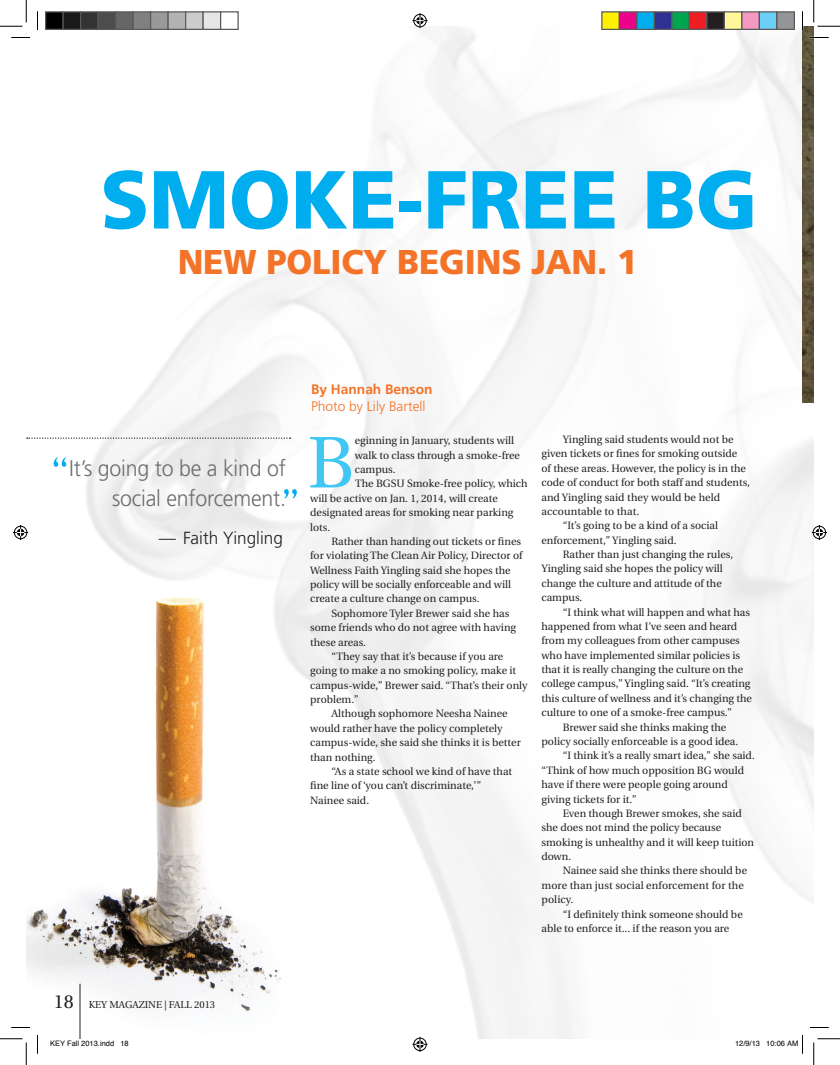
<style>
.page{position:relative;width:840px;height:1065px;background:#fff}
.page>*{position:absolute;margin:0;border:0;box-sizing:border-box;transform-origin:0 0}
.t1{font:900 82.12px "Frutiger";color:#00aeef}
.t2{font:73px "Utopia";color:#40c7f4}
.t3{font:300 62.5px "Quorum";color:#00aeef;scale:.9 1}
.t4{font:900 34.38px "Frutiger";color:#f37328}
.t5{font:300 22.5px/30px "Frutiger";letter-spacing:-.01em;color:#6c6d70;text-align:right;scale:.95 1}
.t6{font:300 17.5px "Frutiger";color:#231f20}
.t7{font:300 13.75px "Frutiger";color:#f37328}
.t8{font:700 13.75px "Frutiger";color:#f37328}
.t9{font:10.62px/14.4px "Utopia";color:#231f20}
.t10{font:10px "Utopia";color:#231f20}
.t11{font:7.5px "Helvetica";color:#000}
.s1{font-size:18.75px}
</style>
<div class="page">
<img style="left:81px;top:26px;width:733px;height:1013px">
<img style="left:26px;top:530px;width:284px;height:509px">
<hr style="left:80px;top:984px;width:1px;height:55px;background:#231f20">
<img style="left:802px;top:26px;width:12px;height:376px">
<svg style="left:27px;top:438px;width:264px;height:1px"></svg>
<svg style="left:11px;top:37px;width:19px;height:1px"></svg>
<svg style="left:810px;top:37px;width:19px;height:1px"></svg>
<svg style="left:11px;top:1027px;width:19px;height:1px"></svg>
<svg style="left:810px;top:1027px;width:19px;height:1px"></svg>
<svg style="left:37px;top:11px;width:1px;height:19px"></svg>
<svg style="left:37px;top:1035px;width:1px;height:19px"></svg>
<svg style="left:802px;top:11px;width:1px;height:19px"></svg>
<svg style="left:0;top:0;width:27px;height:27px"></svg>
<svg style="left:0;top:1039px;width:27px;height:26px"></svg>
<svg style="left:814px;top:0;width:26px;height:27px"></svg>
<svg style="left:814px;top:1039px;width:26px;height:26px"></svg>
<svg style="left:412px;top:13px;width:16px;height:15px"></svg>
<svg style="left:412px;top:1037px;width:16px;height:15px"></svg>
<svg style="left:13px;top:525px;width:15px;height:15px"></svg>
<svg style="left:812px;top:525px;width:15px;height:15px"></svg>
<div style="left:46px;top:12px;width:17px;height:17px;background:#000"></div>
<div style="left:45px;top:11px;width:19px;height:19px;border:1px solid #595959"></div>
<div style="left:63px;top:12px;width:18px;height:17px;background:#1a1a1a"></div>
<div style="left:62px;top:11px;width:19px;height:19px;border:1px solid #595959"></div>
<div style="left:81px;top:12px;width:17px;height:17px;background:#333"></div>
<div style="left:80px;top:11px;width:19px;height:19px;border:1px solid #595959"></div>
<div style="left:98px;top:12px;width:18px;height:17px;background:#4d4d4d"></div>
<div style="left:98px;top:11px;width:18px;height:19px;border:1px solid #595959"></div>
<div style="left:116px;top:12px;width:17px;height:17px;background:#666"></div>
<div style="left:115px;top:11px;width:19px;height:19px;border:1px solid #595959"></div>
<div style="left:133px;top:12px;width:18px;height:17px;background:#808080"></div>
<div style="left:132px;top:11px;width:19px;height:19px;border:1px solid #595959"></div>
<div style="left:151px;top:12px;width:17px;height:17px;background:#999"></div>
<div style="left:150px;top:11px;width:19px;height:19px;border:1px solid #595959"></div>
<div style="left:168px;top:12px;width:18px;height:17px;background:#b3b3b3"></div>
<div style="left:168px;top:11px;width:18px;height:19px;border:1px solid #595959"></div>
<div style="left:186px;top:12px;width:17px;height:17px;background:#ccc"></div>
<div style="left:185px;top:11px;width:19px;height:19px;border:1px solid #595959"></div>
<div style="left:203px;top:12px;width:18px;height:17px;background:#e6e6e6"></div>
<div style="left:202px;top:11px;width:19px;height:19px;border:1px solid #595959"></div>
<div style="left:221px;top:12px;width:17px;height:17px;background:#fff"></div>
<div style="left:220px;top:11px;width:19px;height:19px;border:1px solid #595959"></div>
<div style="left:602px;top:12px;width:17px;height:17px;background:#fff101"></div>
<div style="left:601px;top:11px;width:19px;height:19px;border:1px solid #595959"></div>
<div style="left:619px;top:12px;width:18px;height:17px;background:#ed028c"></div>
<div style="left:619px;top:11px;width:19px;height:19px;border:1px solid #595959"></div>
<div style="left:637px;top:12px;width:17px;height:17px;background:#00aeef"></div>
<div style="left:636px;top:11px;width:19px;height:19px;border:1px solid #595959"></div>
<div style="left:654px;top:12px;width:18px;height:17px;background:#2e3092"></div>
<div style="left:654px;top:11px;width:18px;height:19px;border:1px solid #595959"></div>
<div style="left:672px;top:12px;width:17px;height:17px;background:#00a54f"></div>
<div style="left:671px;top:11px;width:19px;height:19px;border:1px solid #595959"></div>
<div style="left:689px;top:12px;width:18px;height:17px;background:#ee1d23"></div>
<div style="left:689px;top:11px;width:19px;height:19px;border:1px solid #595959"></div>
<div style="left:707px;top:12px;width:17px;height:17px;background:#231f20"></div>
<div style="left:706px;top:11px;width:19px;height:19px;border:1px solid #595959"></div>
<div style="left:724px;top:12px;width:18px;height:17px;background:#fff79a"></div>
<div style="left:724px;top:11px;width:18px;height:19px;border:1px solid #595959"></div>
<div style="left:742px;top:12px;width:17px;height:17px;background:#f499c2"></div>
<div style="left:741px;top:11px;width:19px;height:19px;border:1px solid #595959"></div>
<div style="left:759px;top:12px;width:18px;height:17px;background:#6bcff6"></div>
<div style="left:759px;top:11px;width:19px;height:19px;border:1px solid #595959"></div>
<div style="left:777px;top:12px;width:17px;height:17px;background:#939598"></div>
<div style="left:776px;top:11px;width:19px;height:19px;border:1px solid #595959"></div>
<svg style="left:766px;top:1035px;width:37px;height:19px"></svg>
<h1 class="t1" style="left:101px;top:150px;width:371px">SMOKE-FREE</h1>
<h1 class="t1" style="left:643px;top:150px;width:117px">BG</h1>
<h3 class="t4" style="left:178px;top:241px;width:27px">NEW</h3>
<h3 class="t4" style="left:266px;top:241px;width:152px">POLICY BEGINS</h3>
<h3 class="t4" style="left:531px;top:241px;width:23px">JAN</h3>
<h3 class="t4" style="left:597px;top:241px;width:42px">. 1</h3>
<h3 class="t3" style="left:69px;top:480px;width:22px;rotate:-180deg">”</h3>
<h3 class="t5" style="left:69px;top:453px;width:230px">It’s going to be a kind of social enforcement.</h3>
<h3 class="t3" style="left:281px;top:476px;width:22px">”</h3>
<h3 class="t6" style="left:159px;top:528px;width:126px">— Faith Yingling</h3>
<p class="t8" style="left:311px;top:381px;width:123px">By Hannah Benson</p>
<p class="t7" style="left:311px;top:398px;width:116px">Photo by Lily Bartell</p>
<h2 class="t2" style="left:308px;top:422px;width:49px">B</h2>
<p class="t9" style="left:355px;top:434px;width:161px">eginning in January, students will</p>
<p class="t9" style="left:355px;top:448px;width:167px">walk to class through a smoke-free</p>
<p class="t9" style="left:355px;top:463px;width:42px">campus.</p>
<p class="t9" style="left:355px;top:477px;width:174px">The BGSU Smoke-free policy, which</p>
<p class="t9" style="left:310px;top:491px;width:189px">will be active on Jan. 1, 2014, will create</p>
<p class="t9" style="left:310px;top:506px;width:205px">designated areas for smoking near parking</p>
<p class="t9" style="left:310px;top:520px;width:21px">lots.</p>
<p class="t9" style="left:310px;top:534px;width:16px">R</p>
<p class="t9" style="left:310px;top:534px;width:214px;text-indent:28px">ather than handing out tickets or fines for violating The Clean Air Policy, Director of Wellness Faith Yingling said she hopes the policy will be socially enforceable and will create a culture change on campus.<br>S</p>
<p class="t9" style="left:310px;top:606px;width:207px;text-indent:27px">ophomore Tyler Brewer said she has some friends who do not agree with having these areas.</p>
<p class="t9" style="left:310px;top:649px;width:219px;text-indent:21px">“They say that it’s because if you are going to make a no smoking policy, make it campus-wide,” Brewer said. “That’s their only problem.”<br>A</p>
<p class="t9" style="left:310px;top:707px;width:212px;text-indent:28px">lthough sophomore Neesha Nainee would rather have the policy completely campus-wide, she said she thinks it is better than nothing.</p>
<p class="t9" style="left:310px;top:764px;width:204px;text-indent:21px">“As a state school we kind of have that fine line of ‘you can’t discriminate,’”<br>Nainee said.</p>
<p class="t9" style="left:563px;top:433px;width:172px">Yingling said students would not be</p>
<p class="t9" style="left:541px;top:447px;width:197px">given tickets or fines for smoking outside</p>
<p class="t9" style="left:541px;top:461px;width:206px">of these areas. However, the policy is in the</p>
<p class="t9" style="left:541px;top:476px;width:210px">code of conduct for both staff and students,</p>
<p class="t9" style="left:541px;top:490px;width:180px">and Yingling said they would be held</p>
<p class="t9" style="left:541px;top:504px;width:99px">accountable to that.</p>
<p class="t9" style="left:563px;top:519px;width:157px">“It’s going to be a kind of a social</p>
<p class="t9" style="left:541px;top:533px;width:137px">enforcement,” Yingling said.</p>
<p class="t9" style="left:541px;top:548px;width:16px">R</p>
<p class="t9" style="left:541px;top:548px;width:193px;text-indent:28px">ather than just changing the rules,<br>Yingling said she hopes the policy will change the culture and attitude of the campus.</p>
<p class="t9" style="left:563px;top:605px;width:189px">“I think what will happen and what has</p>
<p class="t9" style="left:541px;top:619px;width:197px">happened from what I’ve seen and heard</p>
<p class="t9" style="left:541px;top:634px;width:200px">from my colleagues from other campuses</p>
<p class="t9" style="left:541px;top:648px;width:200px">who have implemented similar policies is</p>
<p class="t9" style="left:541px;top:663px;width:203px">that it is really changing the culture on the</p>
<p class="t9" style="left:541px;top:677px;width:210px">college campus,” Yingling said. “It’s creating</p>
<p class="t9" style="left:541px;top:691px;width:212px">this culture of wellness and it’s changing the</p>
<p class="t9" style="left:541px;top:706px;width:192px">culture to one of a smoke-free campus.”</p>
<p class="t9" style="left:563px;top:720px;width:165px">Brewer said she thinks making the</p>
<p class="t9" style="left:541px;top:734px;width:198px">policy socially enforceable is a good idea.</p>
<p class="t9" style="left:563px;top:749px;width:194px">“I think it’s a really smart idea,” she said.</p>
<p class="t9" style="left:541px;top:763px;width:204px">“Think of how much opposition BG would</p>
<p class="t9" style="left:541px;top:778px;width:188px">have if there were people going around</p>
<p class="t9" style="left:541px;top:792px;width:97px">giving tickets for it.”</p>
<p class="t9" style="left:541px;top:806px;width:15px">E</p>
<p class="t9" style="left:541px;top:806px;width:214px;text-indent:27px">ven though Brewer smokes, she said she does not mind the policy because smoking is unhealthy and it will keep tuition down.</p>
<p class="t9" style="left:541px;top:864px;width:207px;text-indent:21px">Nainee said she thinks there should be more than just social enforcement for the policy.</p>
<p class="t9" style="left:541px;top:907px;width:203px;text-indent:21px">“I definitely think someone should be able to enforce it... if the reason you are</p>
<p class="t10" style="left:54px;top:999px;width:163px"><span class="s1">18</span> KEY MAGAZINE | FALL 2013</p>
<p class="t11" style="left:50px;top:1038px;width:80px">KEY Fall 2013.indd 18</p>
<p class="t11" style="left:735px;top:1038px;width:65px">12/9/13 10:06 AM</p>
</div>
